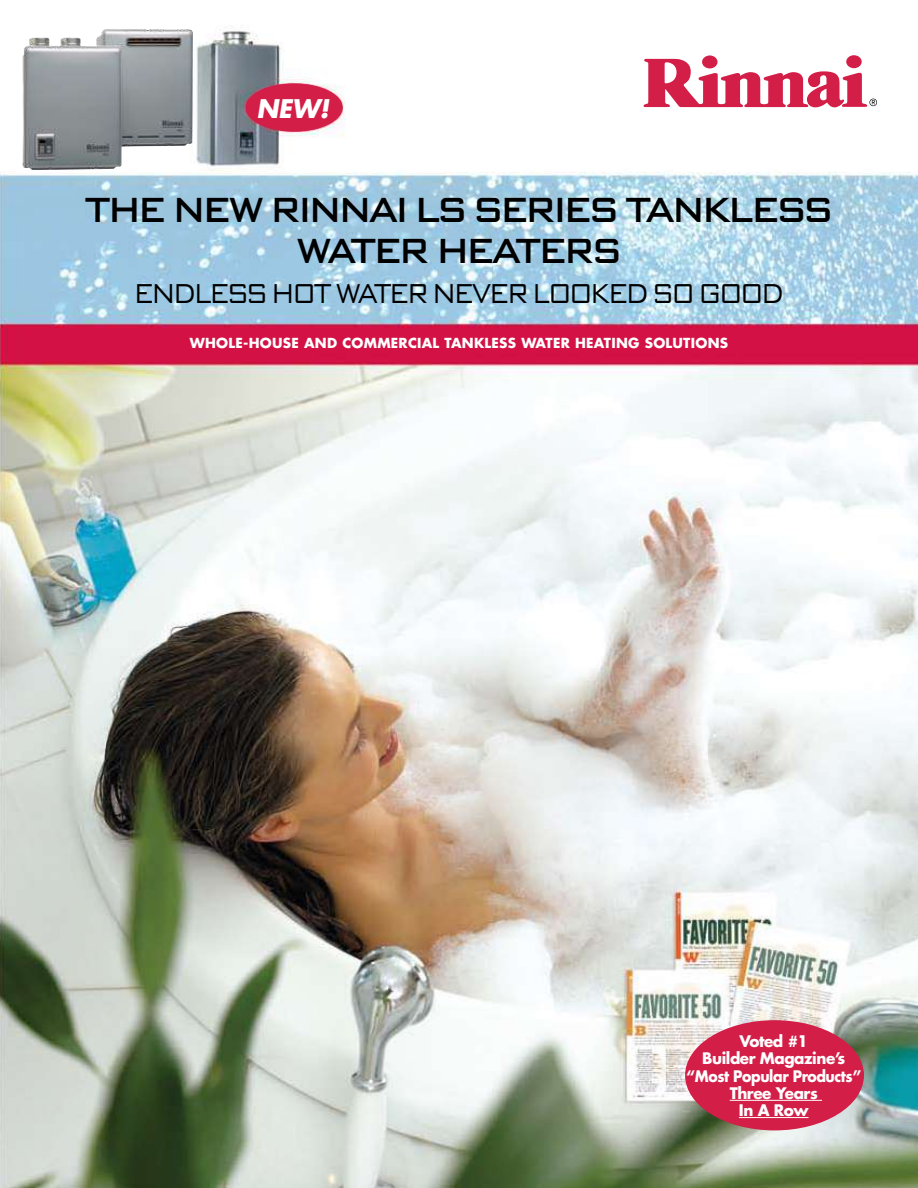
<style>
.page{position:relative;width:918px;height:1188px;background:#fff}
.page>*{position:absolute;margin:0;border:0;box-sizing:border-box;transform-origin:0 0}
.t1{font:500 34.5px/41.4px "Bank Gothic";letter-spacing:-.025em;color:#000;text-align:center}
.t2{font:300 27px "Bank Gothic";letter-spacing:-.025em;color:#000;scale:.93 1}
.t3{font:italic 700 25.05px "Futura Std";color:#fff}
.t4{font:700 15.45px/17.2px "Futura Std";letter-spacing:-.03em;color:#fff;text-align:center}
.t5{font:700 13.5px "Futura Std";letter-spacing:.02em;color:#fff}
</style>
<div class="page">
<img style="left:0;top:27px;width:918px;height:1161px">
<svg style="left:846px;top:55px;width:16px;height:13px"></svg>
<svg style="left:702px;top:55px;width:16px;height:13px"></svg>
<svg style="left:644px;top:59px;width:233px;height:48px"></svg>
<div style="left:685px;top:1020px;width:179px;height:110px;background:#d31e47;border-radius:50%"></div>
<hr style="left:730px;top:1100px;width:92px;height:1px;background:#fff">
<hr style="left:739px;top:1117px;width:70px;height:1px;background:#fff">
<div style="left:246px;top:83px;width:97px;height:49px;background:#d31e47;border-radius:50%"></div>
<img style="left:22px;top:29px;width:171px;height:141px">
<h3 class="t3" style="left:256px;top:92px;width:74px">NEW!</h3>
<h1 class="t1" style="left:86px;top:189px;width:748px">THE NEW RINNAI LS SERIES TANKLESS<br>WATER HEATERS</h1>
<h2 class="t2" style="left:135px;top:279px;width:699px">ENDLESS HOT WATER NEVER LOOKED SO GOOD</h2>
<p class="t5" style="left:190px;top:334px;width:540px">WHOLE-HOUSE AND COMMERCIAL TANKLESS WATER HEATING SOLUTIONS</p>
<p class="t4" style="left:686px;top:1032px;width:176px">Voted #1<br>Builder Magazine’s “Most Popular Products”<br>Three Years<br>In A Row</p>
</div>
